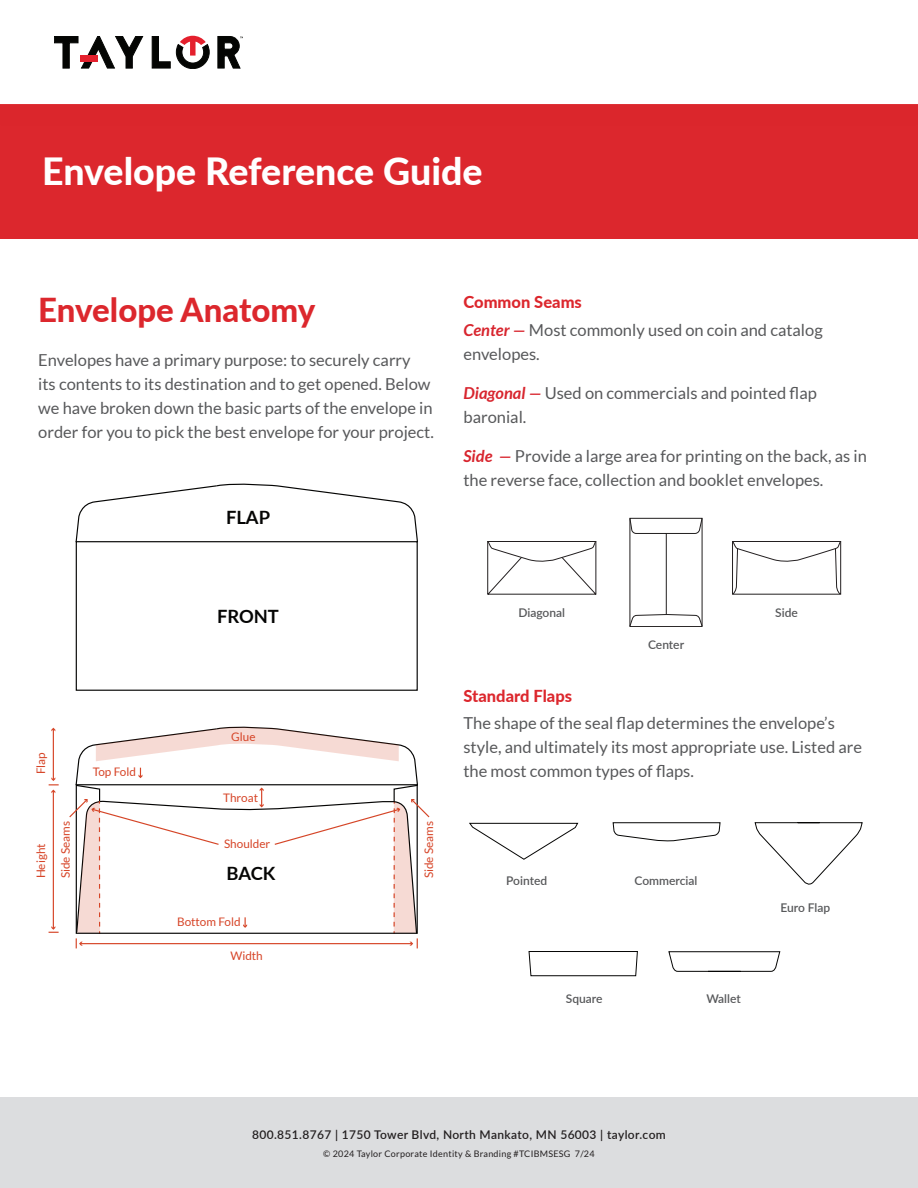
<style>
.page{position:relative;width:918px;height:1188px;background:#fff}
.page>*{position:absolute;margin:0;border:0;box-sizing:border-box;transform-origin:0 0}
.t1{font:800 37.5px "Lato";color:#fff}
.t2{font:800 33px "Lato";color:#dc272d}
.t3{font:700 18.3px "Lato";color:#050504}
.t4{font:16.5px/24px "Lato";color:#57585a}
.t5{font:800 16.5px "Lato";color:#dc272d}
.t6{font:600 12px "Lato";letter-spacing:.03em;color:#231f20}
.Bullets_3{font:600 12px "Lato";color:#57585a}
.t7{font:11.7px/24.8px "Lato";color:#d64427}
.t8{font:9px "Lato";letter-spacing:.03em;color:#231f20}
.s1{font-weight:700;font-style:italic;color:#d8252e}
</style>
<div class="page">
<div style="left:0;top:1098px;width:918px;height:90px;background:#dcdddf"></div>
<svg style="left:218px;top:36px;width:25px;height:32px"></svg>
<svg style="left:54px;top:36px;width:89px;height:32px"></svg>
<div style="left:80px;top:56px;width:18px;height:6px;background:#e4202d"></div>
<svg style="left:152px;top:36px;width:58px;height:33px"></svg>
<div style="left:0;top:105px;width:918px;height:134px;background:#dc272d"></div>
<div style="left:76px;top:541px;width:342px;height:150px;border:1px solid #050504"></div>
<svg style="left:75px;top:483px;width:343px;height:60px"></svg>
<hr style="left:53px;top:791px;width:1px;height:137px;background:#d64427">
<hr style="left:53px;top:729px;width:1px;height:51px;background:#d64427">
<svg style="left:49px;top:777px;width:10px;height:16px"></svg>
<svg style="left:49px;top:926px;width:10px;height:7px"></svg>
<svg style="left:69px;top:726px;width:361px;height:222px"></svg>
<svg style="left:612px;top:822px;width:109px;height:20px"></svg>
<svg style="left:528px;top:951px;width:110px;height:26px"></svg>
<svg style="left:469px;top:822px;width:110px;height:38px"></svg>
<svg style="left:754px;top:822px;width:109px;height:63px"></svg>
<svg style="left:668px;top:951px;width:113px;height:21px"></svg>
<svg style="left:629px;top:518px;width:73px;height:109px"></svg>
<svg style="left:487px;top:541px;width:109px;height:54px"></svg>
<svg style="left:732px;top:541px;width:109px;height:54px"></svg>
<h1 class="t1" style="left:42px;top:144px;width:442px">Envelope Reference Guide</h1>
<p class="t2" style="left:38px;top:285px;width:279px">Envelope Anatomy</p>
<p class="t4" style="left:38px;top:347px;width:397px">Envelopes have a primary purpose: to securely carry<br>its contents to its destination and to get opened. Below we have broken down the basic parts of the envelope in order for you to pick the best envelope for your project.</p>
<p class="t3" style="left:226px;top:504px;width:45px">FLAP</p>
<h3 class="t5" style="left:464px;top:290px;width:120px">Common Seams</h3>
<p class="t4" style="left:464px;top:318px;width:361px"><span class="s1">Center —</span> Most commonly used on coin and catalog envelopes.</p>
<p class="t4" style="left:464px;top:381px;width:355px"><span class="s1">Diagonal —</span> Used on commercials and pointed flap baronial.</p>
<p class="t4" style="left:464px;top:444px;width:405px"><span class="s1">Side —</span> Provide a large area for printing on the back, as in the reverse face, collection and booklet envelopes.</p>
<p class="t3" style="left:217px;top:603px;width:63px">FRONT</p>
<p class="t7" style="left:28px;top:774px;width:24px;rotate:-90deg">Flap</p>
<p class="t7" style="left:93px;top:760px;width:45px">Top Fold</p>
<p class="t7" style="left:231px;top:724px;width:26px">Glue</p>
<p class="t7" style="left:223px;top:785px;width:37px">Throat</p>
<p class="t7" style="left:224px;top:831px;width:48px">Shoulder</p>
<p class="t7" style="left:28px;top:878px;width:59px;rotate:-90deg">Height<br>Side Seams</p>
<p class="t7" style="left:416px;top:878px;width:59px;rotate:-90deg">Side Seams</p>
<p class="t3" style="left:226px;top:860px;width:50px">BACK</p>
<p class="t7" style="left:177px;top:909px;width:65px">Bottom Fold</p>
<p class="t7" style="left:230px;top:943px;width:34px">Width</p>
<p class="Bullets_3" style="left:518px;top:604px;width:48px">Diagonal</p>
<p class="Bullets_3" style="left:648px;top:636px;width:38px">Center</p>
<p class="Bullets_3" style="left:775px;top:604px;width:24px">Side</p>
<h3 class="t5" style="left:464px;top:684px;width:110px">Standard Flaps</h3>
<p class="t4" style="left:464px;top:711px;width:400px">The shape of the seal flap determines the envelope’s style, and ultimately its most appropriate use. Listed are the most common types of flaps.</p>
<p class="Bullets_3" style="left:506px;top:872px;width:42px">Pointed</p>
<p class="Bullets_3" style="left:635px;top:872px;width:64px">Commercial</p>
<p class="Bullets_3" style="left:566px;top:990px;width:38px">Square</p>
<p class="Bullets_3" style="left:706px;top:990px;width:36px">Wallet</p>
<p class="Bullets_3" style="left:780px;top:898px;width:51px">Euro Flap</p>
<p class="t6" style="left:252px;top:1126px;width:415px">800.851.8767 | 1750 Tower Blvd, North Mankato, MN 56003 | taylor.com</p>
<p class="t8" style="left:323px;top:1149px;width:273px">© 2024 Taylor Corporate Identity &amp; Branding #TCIBMSESG 7/24</p>
</div>
